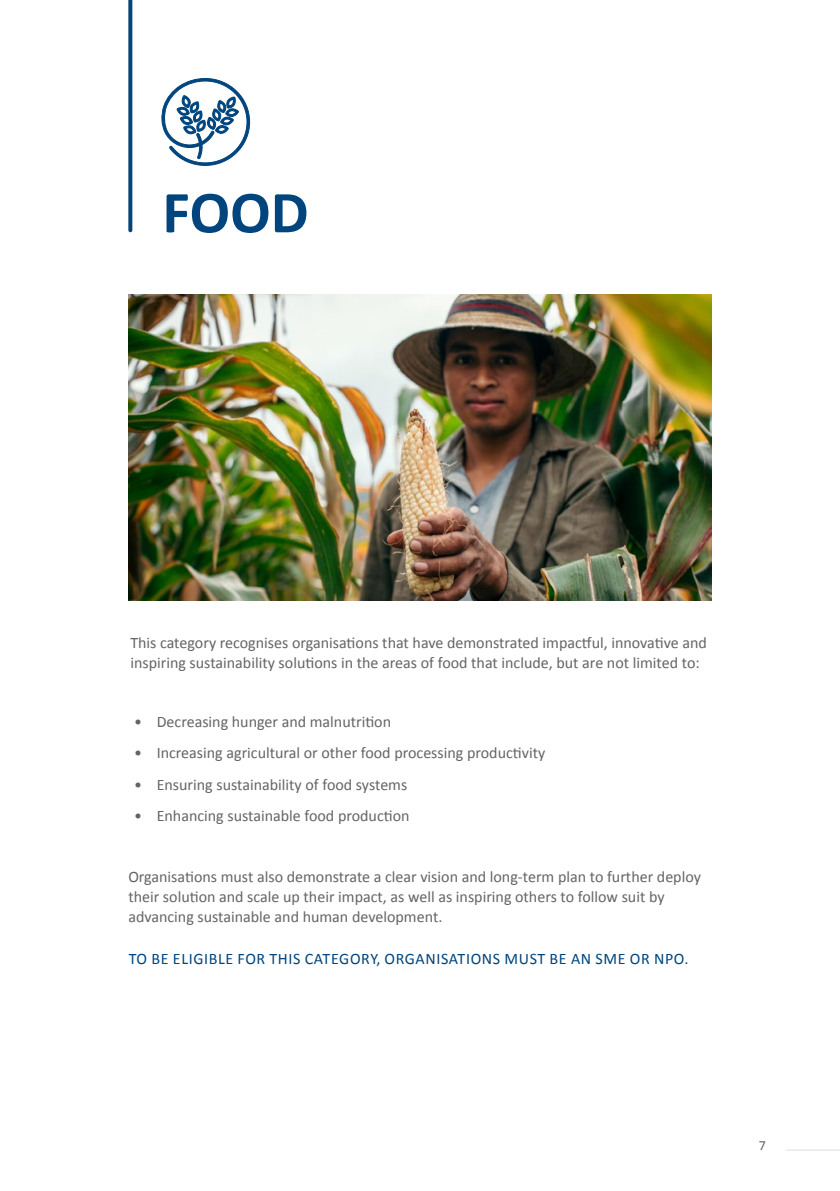
<style>
.page{position:relative;width:840px;height:1191px;background:#fff}
.page>*{position:absolute;margin:0;border:0;box-sizing:border-box;transform-origin:0 0}
.t1{font:700 60px "Calibri";color:#00457d}
.t2{font:16px/20px "Calibri";color:#636466}
.t3{font:16px "Calibri";letter-spacing:.04em;color:#00457d}
.t4{font:14px "Calibri";color:#636466}
</style>
<div class="page">
<hr style="left:785px;top:1149px;width:54px;height:1px;background:#dcddde">
<img style="left:128px;top:295px;width:583px;height:305px">
<svg style="left:128px;top:0;width:4px;height:230px"></svg>
<svg style="left:161px;top:78px;width:89px;height:88px"></svg>
<h1 class="t1" style="left:162px;top:170px;width:148px">FOOD</h1>
<p class="t2" style="left:130px;top:632px;width:577px">This category recognises organisations that have demonstrated impactful, innovative and inspiring sustainability solutions in the areas of food that include, but are not limited to:</p>
<p class="t2" style="left:134px;top:711px;width:258px">• Decreasing hunger and malnutrition</p>
<p class="t2" style="left:134px;top:742px;width:412px">• Increasing agricultural or other food processing productivity</p>
<p class="t2" style="left:134px;top:774px;width:275px">• Ensuring sustainability of food systems</p>
<p class="t2" style="left:134px;top:805px;width:277px">• Enhancing sustainable food production</p>
<p class="t2" style="left:128px;top:865px;width:574px">Organisations must also demonstrate a clear vision and long-term plan to further deploy their solution and scale up their impact, as well as inspiring others to follow suit by advancing sustainable and human development.</p>
<p class="t3" style="left:129px;top:947px;width:561px">TO BE ELIGIBLE FOR THIS CATEGORY, ORGANISATIONS MUST BE AN SME OR NPO.</p>
<p class="t4" style="left:758px;top:1136px;width:9px">7</p>
</div>
